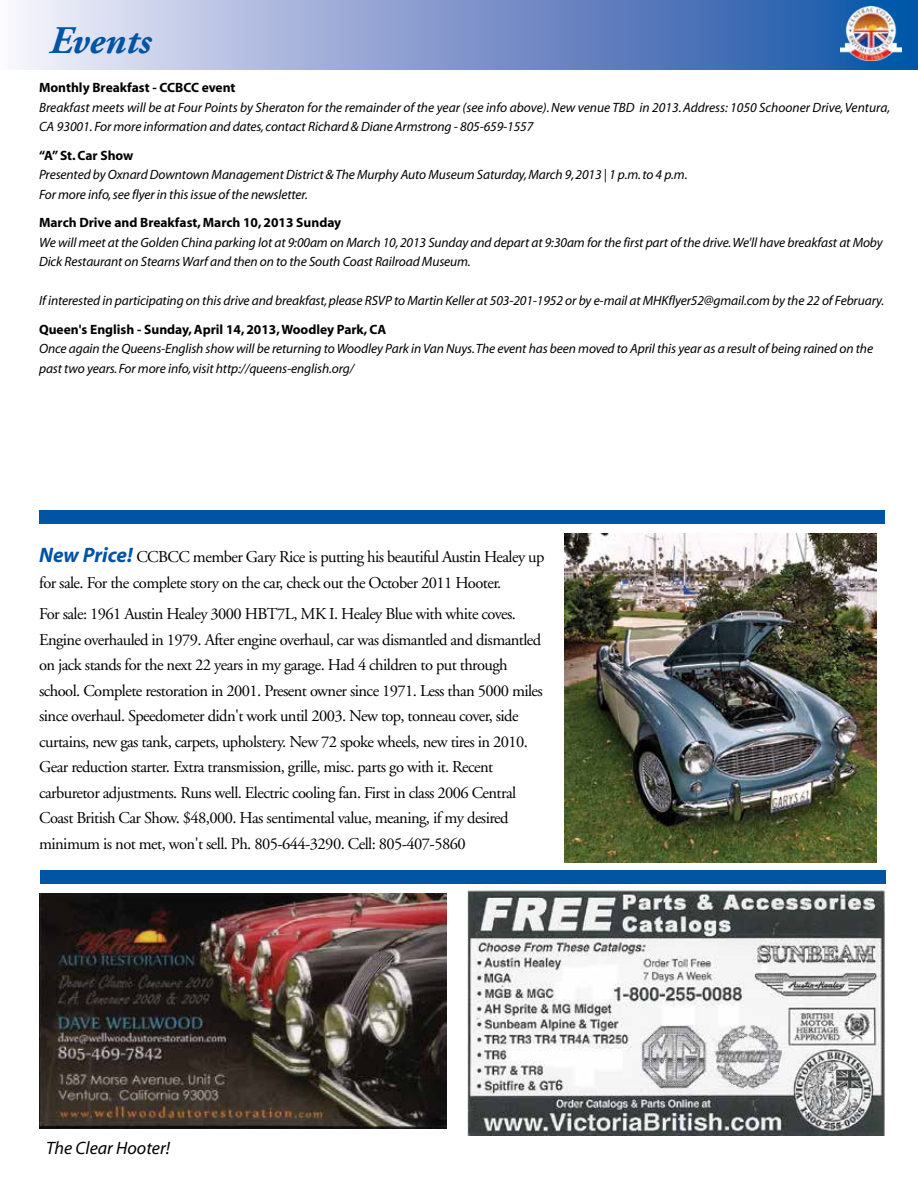
<style>
.page{position:relative;width:918px;height:1188px;background:#fff}
.page>*{position:absolute;margin:0;border:0;box-sizing:border-box;transform-origin:0 0}
.t1{font:italic 700 39px "Adobe Garamond Pro";color:#0054a4}
.t2{font:italic 18px "Myriad";color:#000}
.t3{font:16.5px/25.5px "Adobe Garamond";letter-spacing:-.035em;color:#000}
.t4{font:italic 13.5px/19.5px "Myriad";letter-spacing:-.01em;color:#000}
.t5{font:700 13.5px "Myriad";color:#000}
.s1{font-family:"Myriad";font-weight:700;font-style:italic;font-size:21px;color:#0054a4}
</style>
<div class="page">
<div style="left:0;top:0;width:918px;height:69px;background:linear-gradient(to right,#f7ecf9,#0c4ca4)"></div>
<img style="left:841px;top:7px;width:60px;height:54px">
<img style="left:468px;top:890px;width:418px;height:245px">
<img style="left:40px;top:893px;width:407px;height:236px">
<img style="left:564px;top:533px;width:313px;height:329px">
<div style="left:39px;top:510px;width:845px;height:14px;background:#0054a4"></div>
<div style="left:40px;top:870px;width:845px;height:13px;background:#0054a4"></div>
<h1 class="t1" style="left:49px;top:19px;width:103px">Events</h1>
<p class="t5" style="left:39px;top:81px;width:198px">Monthly Breakfast - CCBCC event</p>
<p class="t4" style="left:39px;top:98px;width:853px">Breakfast meets will be at Four Points by Sheraton for the remainder of the year (see info above). New venue TBD in 2013. Address: 1050 Schooner Drive, Ventura,<br>CA 93001. For more information and dates, contact Richard &amp; Diane Armstrong - 805-659-1557</p>
<p class="t5" style="left:39px;top:148px;width:96px">“A” St. Car Show</p>
<p class="t4" style="left:39px;top:165px;width:650px">Presented by Oxnard Downtown Management District &amp; The Murphy Auto Museum Saturday, March 9, 2013 | 1 p.m. to 4 p.m.<br>For more info, see flyer in this issue of the newsletter.</p>
<p class="t5" style="left:39px;top:216px;width:304px">March Drive and Breakfast, March 10, 2013 Sunday</p>
<p class="t4" style="left:39px;top:233px;width:845px">We will meet at the Golden China parking lot at 9:00am on March 10, 2013 Sunday and depart at 9:30am for the first part of the drive. We'll have breakfast at Moby<br>Dick Restaurant on Stearns Warf and then on to the South Coast Railroad Museum.</p>
<p class="t4" style="left:39px;top:291px;width:847px">If interested in participating on this drive and breakfast, please RSVP to Martin Keller at 503-201-1952 or by e-mail at MHKflyer52@gmail.com by the 22 of February.</p>
<p class="t5" style="left:39px;top:322px;width:349px">Queen's English - Sunday, April 14, 2013, Woodley Park, CA</p>
<p class="t4" style="left:39px;top:339px;width:836px">Once again the Queens-English show will be returning to Woodley Park in Van Nuys. The event has been moved to April this year as a result of being rained on the past two years. For more info, visit http://queens-english.org/</p>
<p class="t3" style="left:39px;top:545px;width:507px"><span class="s1">New Price!</span> CCBCC member Gary Rice is putting his beautiful Austin Healey up for sale. For the complete story on the car, check out the October 2011 Hooter.</p>
<p class="t3" style="left:39px;top:602px;width:505px">For sale: 1961 Austin Healey 3000 HBT7L, MK I. Healey Blue with white coves.<br>Engine overhauled in 1979. After engine overhaul, car was dismantled and dismantled on jack stands for the next 22 years in my garage. Had 4 children to put through school. Complete restoration in 2001. Present owner since 1971. Less than 5000 miles since overhaul. Speedometer didn't work until 2003. New top, tonneau cover, side curtains, new gas tank, carpets, upholstery. New 72 spoke wheels, new tires in 2010.<br>Gear reduction starter. Extra transmission, grille, misc. parts go with it. Recent carburetor adjustments. Runs well. Electric cooling fan. First in class 2006 Central Coast British Car Show. $48,000. Has sentimental value, meaning, if my desired minimum is not met, won't sell. Ph. 805-644-3290. Cell: 805-407-5860</p>
<h2 class="t2" style="left:46px;top:1139px;width:125px">The Clear Hooter!</h2>
</div>
